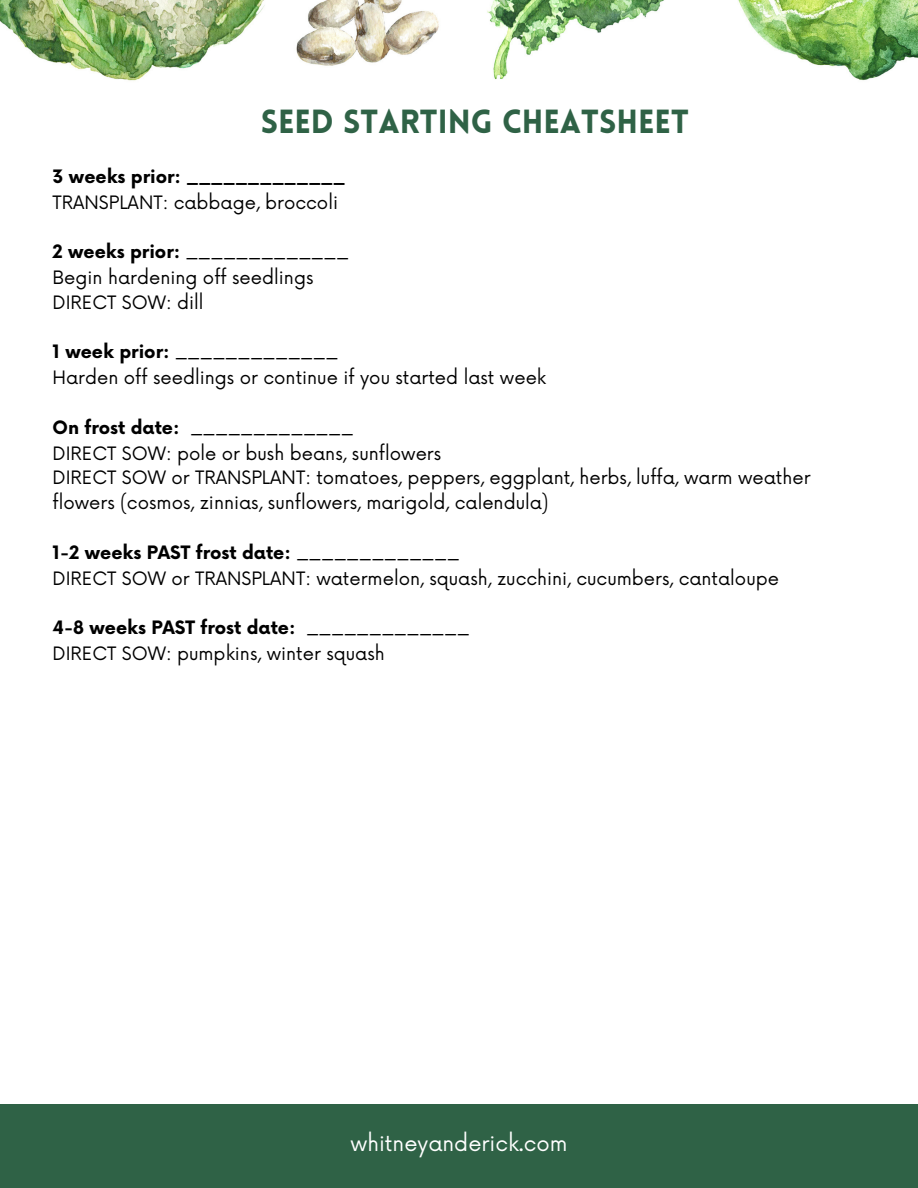
<style>
.page{position:relative;width:918px;height:1188px;background:#fff}
.page>*{position:absolute;margin:0;border:0;box-sizing:border-box;transform-origin:0 0}
.t1{font:900 32.7px "Lovelo";color:#2f6246}
.t2{font:21px "Now";color:#fff}
.t3{font:18px/24.8px "Now";color:#000}
.t4{font:700 18px "Now";color:#000}
.s1{font-weight:700}
.s2{font-weight:400}
</style>
<div class="page">
<img style="left:0;top:0;width:918px;height:81px">
<div style="left:0;top:1104px;width:918px;height:84px;background:#2f6246"></div>
<h2 class="t1" style="left:261px;top:108px;width:430px">SEED STARTING CHEATSHEET</h2>
<h1 class="t4" style="left:52px;top:167px;width:294px">3 weeks prior: _____________</h1>
<p class="t3" style="left:52px;top:191px;width:287px">TRANSPLANT: cabbage, broccoli</p>
<p class="t3" style="left:52px;top:240px;width:298px"><span class="s1">2 weeks prior:</span> _____________</p>
<p class="t3" style="left:52px;top:266px;width:262px">Begin hardening off seedlings</p>
<p class="t3" style="left:52px;top:291px;width:152px">DIRECT SOW: dill</p>
<p class="t3" style="left:52px;top:340px;width:287px"><span class="s1">1 week prior:</span> _____________</p>
<p class="t3" style="left:52px;top:366px;width:495px">Harden off seedlings or continue if you started last week</p>
<p class="t3" style="left:52px;top:416px;width:303px"><span class="s1">On frost date:</span> _____________</p>
<p class="t3" style="left:52px;top:442px;width:390px">DIRECT SOW: pole or bush beans, sunflowers</p>
<p class="t3" style="left:52px;top:466px;width:760px">DIRECT SOW or TRANSPLANT: tomatoes, peppers, eggplant, herbs, luffa, warm weather flowers (cosmos, zinnias, sunflowers, marigold, calendula)</p>
<p class="t4" style="left:52px;top:542px;width:409px">1-2 weeks PAST frost date: <span class="s2">_____________</span></p>
<p class="t3" style="left:52px;top:567px;width:728px">DIRECT SOW or TRANSPLANT: watermelon, squash, zucchini, cucumbers, cantaloupe</p>
<p class="t4" style="left:52px;top:618px;width:419px">4-8 weeks PAST frost date: <span class="s2">_____________</span></p>
<p class="t3" style="left:52px;top:642px;width:334px">DIRECT SOW: pumpkins, winter squash</p>
<p class="t2" style="left:350px;top:1132px;width:218px">whitneyanderick.com</p>
</div>
